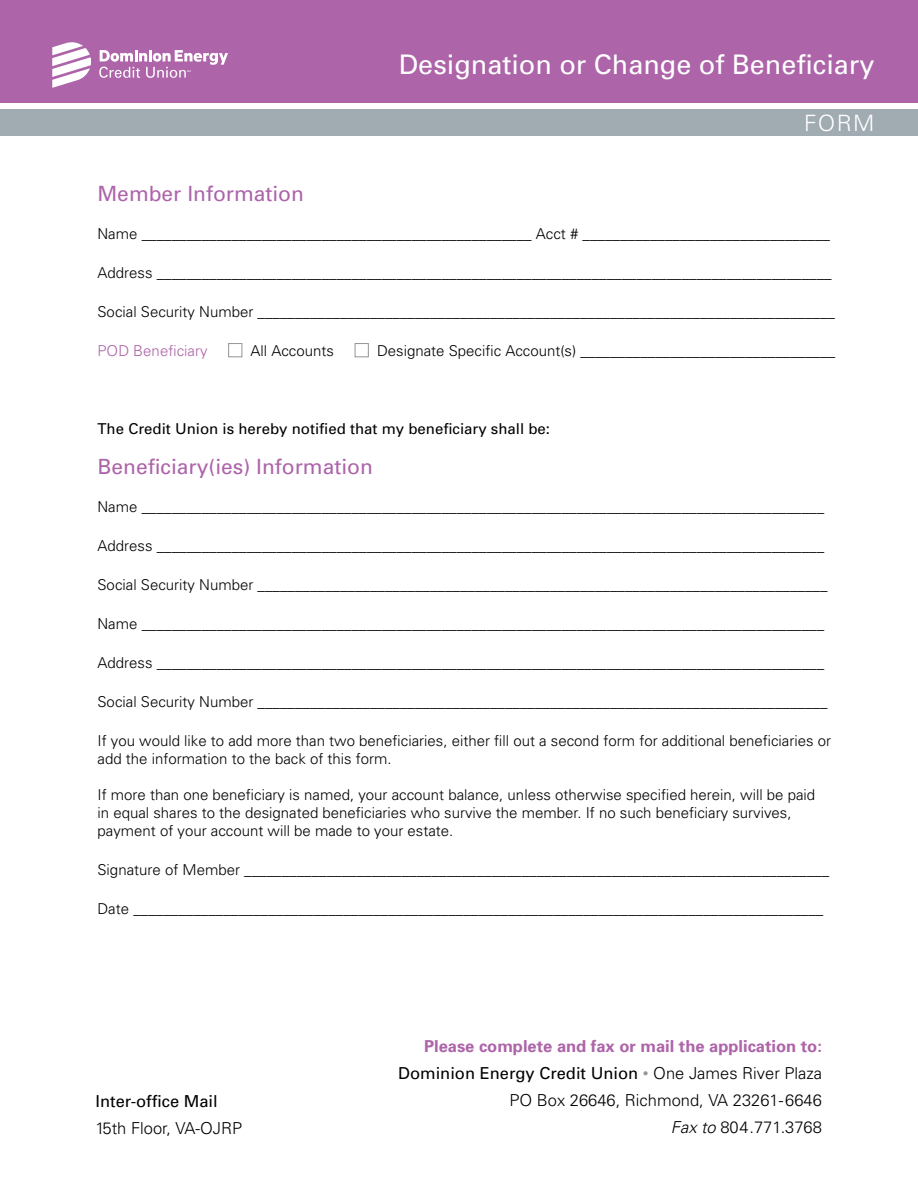
<style>
.page{position:relative;width:918px;height:1188px;background:#fff}
.page>*{position:absolute;margin:0;border:0;box-sizing:border-box;transform-origin:0 0}
.t1{font:27px "Univers";color:#fff}
.t2{font:300 22.5px "Univers";color:#fff}
.t3{font:21px "Univers";color:#ad64a9}
.t4{font:300 16.5px/27px "Univers";color:#000}
.t5{font:300 15px/18px "Univers";color:#000}
.t6{font:15px "Univers";color:#000}
.t7{font:300 15px "Univers";color:#ad64a9}
.s1{font-weight:400}
.s2{font-weight:700;color:#ad64a9}
.s3{font-weight:400;color:#939598}
.s4{font-style:italic}
</style>
<div class="page">
<div style="left:228px;top:343px;width:14px;height:14px;border:1px solid #939598"></div>
<div style="left:355px;top:343px;width:14px;height:14px;border:1px solid #939598"></div>
<div style="left:0;top:109px;width:918px;height:27px;background:#a1abb2"></div>
<div style="left:0;top:0;width:918px;height:103px;background:#ad64a9"></div>
<svg style="left:52px;top:42px;width:39px;height:46px"></svg>
<svg style="left:99px;top:50px;width:129px;height:28px"></svg>
<h1 class="t1" style="left:399px;top:47px;width:477px">Designation or Change of Beneficiary</h1>
<h1 class="t2" style="left:804px;top:110px;width:72px">FORM</h1>
<h2 class="t3" style="left:98px;top:181px;width:208px">Member Information</h2>
<p class="t5" style="left:98px;top:224px;width:734px">Name ____________________________________________________ Acct # _________________________________</p>
<p class="t5" style="left:98px;top:263px;width:736px">Address __________________________________________________________________________________________</p>
<p class="t5" style="left:98px;top:302px;width:739px">Social Security Number _____________________________________________________________________________</p>
<p class="t7" style="left:98px;top:341px;width:112px">POD Beneficiary</p>
<p class="t5" style="left:251px;top:341px;width:85px">All Accounts</p>
<p class="t5" style="left:377px;top:341px;width:460px">Designate Specific Account(s) __________________________________</p>
<p class="t6" style="left:98px;top:419px;width:454px">The Credit Union is hereby notified that my beneficiary shall be:</p>
<h2 class="t3" style="left:98px;top:454px;width:277px">Beneficiary(ies) Information</h2>
<p class="t5" style="left:98px;top:497px;width:728px">Name ___________________________________________________________________________________________</p>
<p class="t5" style="left:98px;top:536px;width:728px">Address _________________________________________________________________________________________</p>
<p class="t5" style="left:98px;top:575px;width:732px">Social Security Number ____________________________________________________________________________</p>
<p class="t5" style="left:98px;top:614px;width:728px">Name ___________________________________________________________________________________________</p>
<p class="t5" style="left:98px;top:653px;width:728px">Address _________________________________________________________________________________________</p>
<p class="t5" style="left:98px;top:692px;width:732px">Social Security Number ____________________________________________________________________________</p>
<p class="t5" style="left:98px;top:731px;width:735px">If you would like to add more than two beneficiaries, either fill out a second form for additional beneficiaries or add the information to the back of this form.</p>
<p class="t5" style="left:98px;top:785px;width:719px">If more than one beneficiary is named, your account balance, unless otherwise specified herein, will be paid in equal shares to the designated beneficiaries who survive the member. If no such beneficiary survives, payment of your account will be made to your estate.</p>
<p class="t5" style="left:98px;top:860px;width:733px">Signature of Member ______________________________________________________________________________</p>
<p class="t5" style="left:98px;top:899px;width:727px">Date ____________________________________________________________________________________________</p>
<p class="t4" style="left:96px;top:1087px;width:148px"><span class="s1">Inter-office Mail<br></span>15th Floor, VA-OJRP</p>
<p class="t4" style="left:398px;top:1032px;width:425px;text-align:right"><span class="s2">Please complete and fax or mail the application to:<br></span><span class="s1">Dominion Energy Credit Union</span> <span class="s3">•</span> One James River Plaza PO Box 26646, Richmond, VA 23261-6646<br><span class="s4">Fax to</span> 804.771.3768</p>
</div>
